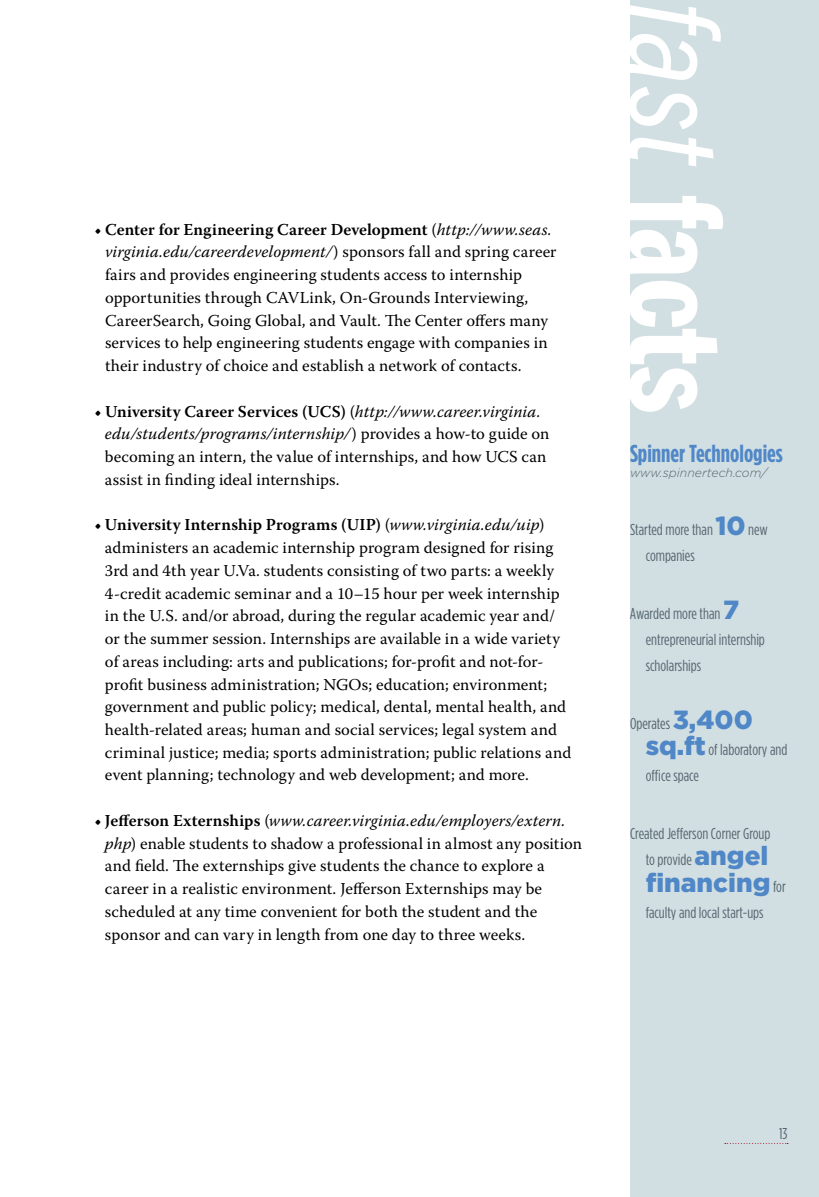
<style>
.page{position:relative;width:819px;height:1197px;background:#fff}
.page>*{position:absolute;margin:0;border:0;box-sizing:border-box;transform-origin:0 0}
.t1{font:134.22px "Franklin Gothic Demi Cmpr";color:#fff}
.t2{font:900 26.25px "Gotham";color:#5087c7}
.t3{font:700 24.5px "Gotham Condensed";color:#5087c7}
.t4{font:16.62px/22.8px "Warnock Pro";letter-spacing:.005em;color:#000}
.t5{font:15.75px/26.2px "Gotham Condensed";color:#556670}
.t6{font:italic 300 12.25px "Gotham";color:#556670}
.s1{font-weight:600}
.s2{font-style:italic}
.s3{font-family:"Franklin Gothic Book Cmpr Ital"}
.s4{font-family:"Gotham";font-weight:900;font-size:26.25px;color:#5087c7}
.s5{font-family:"Gotham Condensed";font-weight:400;font-size:15.75px;color:#556670}
</style>
<div class="page">
<div style="left:630px;top:0;width:189px;height:1197px;background:#d2dfe2"></div>
<svg style="left:725px;top:1143px;width:63px;height:1px"></svg>
<p class="t4" style="left:105px;top:218px;width:453px;text-indent:-11px"><span class="s1">• Center for Engineering Career Development</span> (<span class="s2">http://www.seas. virginia.edu/careerdevelopment/</span>) sponsors fall and spring career fairs and provides engineering students access to internship opportunities through CAVLink, On-Grounds Interviewing, CareerSearch, Going Global, and Vault. The Center offers many services to help engineering students engage with companies in their industry of choice and establish a network of contacts.</p>
<p class="t4" style="left:105px;top:399px;width:446px;text-indent:-10px"><span class="s1">• University Career Services (UCS)</span> (<span class="s2">http://www.career.virginia. edu/students/programs/internship/</span>) provides a how-to guide on becoming an intern, the value of internships, and how UCS can assist in finding ideal internships.</p>
<p class="t4" style="left:105px;top:513px;width:468px;text-indent:-11px"><span class="s1">• University Internship Programs (UIP)</span> (<span class="s2">www.virginia.edu/uip</span>) administers an academic internship program designed for rising 3rd and 4th year U.Va. students consisting of two parts: a weekly 4-credit academic seminar and a 10–15 hour per week internship in the U.S. and/or abroad, during the regular academic year and/ or the summer session. Internships are available in a wide variety of areas including: arts and publications; for-profit and not-for&shy;profit business administration; NGOs; education; environment; government and public policy; medical, dental, mental health, and health-related areas; human and social services; legal system and criminal justice; media; sports administration; public relations and event planning; technology and web development; and more.</p>
<p class="t4" style="left:105px;top:809px;width:479px;text-indent:-11px"><span class="s1">• Jefferson Externships</span> (<span class="s2">www.career.virginia.edu/employers/extern. php</span>) enable students to shadow a professional in almost any position and field. The externships give students the chance to explore a career in a realistic environment. Jefferson Externships may be scheduled at any time convenient for both the student and the sponsor and can vary in length from one day to three weeks.</p>
<h1 class="t1" style="left:748px;top:1px;width:414px;rotate:90deg"><span class="s3">fast</span> facts</h1>
<h3 class="t3" style="left:630px;top:440px;width:154px">Spinner Technologies</h3>
<p class="t6" style="left:630px;top:466px;width:139px">www.spinnertech.com/</p>
<p class="t5" style="left:646px;top:516px;width:124px;text-indent:-16px">Started more than <span class="s4">10</span> new companies</p>
<p class="t5" style="left:646px;top:600px;width:121px;text-indent:-16px">Awarded more than <span class="s4">7 </span>entrepreneurial internship scholarships</p>
<p class="t5" style="left:646px;top:710px;width:143px;text-indent:-16px">Operates <span class="s4">3,400 sq.ft</span> of laboratory and office space</p>
<p class="t5" style="left:630px;top:820px;width:142px;text-align:right">Created Jefferson Corner Group to provide <span class="s4">angel</span></p>
<h2 class="t2" style="left:646px;top:867px;width:142px">financing <span class="s5">for</span></h2>
<p class="t5" style="left:646px;top:899px;width:119px">faculty and local start-ups</p>
<p class="t5" style="left:779px;top:1120px;width:10px">13</p>
</div>
